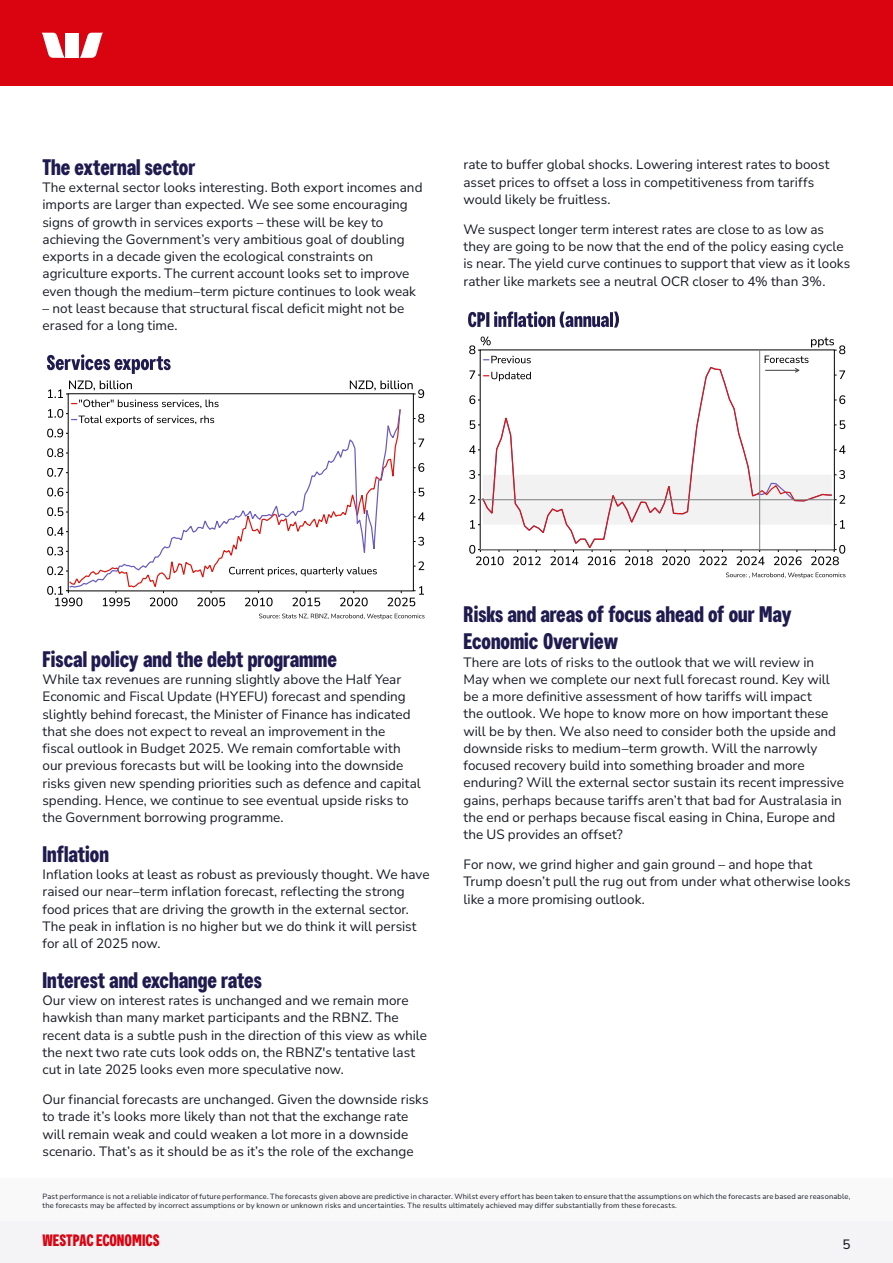
<style>
.page{position:relative;width:893px;height:1263px;background:#fff}
.page>*{position:absolute;margin:0;border:0;box-sizing:border-box;transform-origin:0 0}
.SUBHEAD_1{font:700 22.5px/27px "Westpac";color:#1f1b4f}
.t1{font:700 16.5px "Westpac";color:#da0310}
.P1_Body_copy{font:200 13.5px/17.2px "Nunito Sans 12 pt";color:#181b25}
.t2{font:200 7.5px/9px "Nunito Sans 12 pt";letter-spacing:.025em;color:#181b25}
</style>
<div class="page">
<div style="left:0;top:0;width:893px;height:85px;background:#da0310"></div>
<div style="left:0;top:1220px;width:893px;height:43px;background:#f4f4f6"></div>
<div style="left:0;top:1178px;width:893px;height:42px;background:#f9f9fa"></div>
<svg style="left:42px;top:33px;width:23px;height:25px"></svg>
<svg style="left:80px;top:33px;width:23px;height:25px"></svg>
<div style="left:66px;top:33px;width:13px;height:25px;background:#fff"></div>
<svg style="left:47px;top:354px;width:124px;height:20px"></svg>
<svg style="left:70px;top:409px;width:331px;height:179px"></svg>
<svg style="left:229px;top:567px;width:148px;height:9px"></svg>
<svg style="left:47px;top:566px;width:21px;height:9px"></svg>
<svg style="left:47px;top:547px;width:21px;height:8px"></svg>
<svg style="left:47px;top:527px;width:21px;height:9px"></svg>
<svg style="left:47px;top:507px;width:21px;height:9px"></svg>
<svg style="left:47px;top:488px;width:21px;height:8px"></svg>
<svg style="left:47px;top:468px;width:21px;height:9px"></svg>
<svg style="left:47px;top:448px;width:21px;height:9px"></svg>
<svg style="left:47px;top:380px;width:172px;height:57px"></svg>
<svg style="left:414px;top:561px;width:10px;height:9px"></svg>
<svg style="left:414px;top:537px;width:10px;height:9px"></svg>
<svg style="left:414px;top:512px;width:10px;height:9px"></svg>
<svg style="left:414px;top:488px;width:10px;height:8px"></svg>
<svg style="left:414px;top:463px;width:10px;height:9px"></svg>
<svg style="left:414px;top:439px;width:10px;height:8px"></svg>
<svg style="left:414px;top:414px;width:10px;height:9px"></svg>
<svg style="left:350px;top:380px;width:74px;height:18px"></svg>
<svg style="left:47px;top:586px;width:35px;height:20px"></svg>
<svg style="left:103px;top:591px;width:27px;height:15px"></svg>
<svg style="left:150px;top:591px;width:27px;height:15px"></svg>
<svg style="left:197px;top:591px;width:28px;height:15px"></svg>
<svg style="left:245px;top:591px;width:28px;height:15px"></svg>
<svg style="left:292px;top:591px;width:28px;height:15px"></svg>
<svg style="left:340px;top:591px;width:28px;height:15px"></svg>
<svg style="left:387px;top:586px;width:37px;height:20px"></svg>
<svg style="left:259px;top:614px;width:165px;height:5px"></svg>
<svg style="left:468px;top:311px;width:151px;height:17px"></svg>
<svg style="left:494px;top:366px;width:267px;height:104px"></svg>
<hr style="left:759px;top:350px;width:1px;height:200px;background:#7f7f7f">
<svg style="left:469px;top:445px;width:11px;height:9px"></svg>
<svg style="left:470px;top:420px;width:10px;height:9px"></svg>
<svg style="left:469px;top:395px;width:11px;height:9px"></svg>
<svg style="left:469px;top:370px;width:62px;height:11px"></svg>
<svg style="left:469px;top:336px;width:62px;height:27px"></svg>
<svg style="left:834px;top:445px;width:11px;height:9px"></svg>
<svg style="left:834px;top:420px;width:11px;height:9px"></svg>
<svg style="left:834px;top:395px;width:11px;height:9px"></svg>
<svg style="left:765px;top:337px;width:80px;height:42px"></svg>
<svg style="left:469px;top:470px;width:376px;height:95px"></svg>
<svg style="left:726px;top:572px;width:119px;height:6px"></svg>
<p class="SUBHEAD_1" style="left:43px;top:153px;width:155px">The external sector</p>
<p class="P1_Body_copy" style="left:43px;top:178px;width:381px">The external sector looks interesting. Both export incomes and imports are larger than expected. We see some encouraging signs of growth in services exports – these will be key to achieving the Government’s very ambitious goal of doubling exports in a decade given the ecological constraints on agriculture exports. The current account looks set to improve even though the medium–term picture continues to look weak</p>
<p class="P1_Body_copy" style="left:43px;top:299px;width:363px">– not least because that structural fiscal deficit might not be erased for a long time.</p>
<p class="P1_Body_copy" style="left:463px;top:155px;width:368px">rate to buffer global shocks. Lowering interest rates to boost asset prices to offset a loss in competitiveness from tariffs would likely be fruitless.</p>
<p class="P1_Body_copy" style="left:463px;top:220px;width:388px">We suspect longer term interest rates are close to as low as they are going to be now that the end of the policy easing cycle is near. The yield curve continues to support that view as it looks rather like markets see a neutral OCR closer to 4% than 3%.</p>
<p class="SUBHEAD_1" style="left:43px;top:645px;width:296px">Fiscal policy and the debt programme</p>
<p class="P1_Body_copy" style="left:43px;top:670px;width:380px">While tax revenues are running slightly above the Half Year Economic and Fiscal Update (HYEFU) forecast and spending slightly behind forecast, the Minister of Finance has indicated that she does not expect to reveal an improvement in the<br>fiscal outlook in Budget 2025. We remain comfortable with our previous forecasts but will be looking into the downside risks given new spending priorities such as defence and capital spending. Hence, we continue to see eventual upside risks to the Government borrowing programme.</p>
<p class="SUBHEAD_1" style="left:43px;top:840px;width:68px">Inflation</p>
<p class="P1_Body_copy" style="left:43px;top:865px;width:388px">Inflation looks at least as robust as previously thought. We have raised our near–term inflation forecast, reflecting the strong food prices that are driving the growth in the external sector.<br>The peak in inflation is no higher but we do think it will persist for all of 2025 now.</p>
<p class="SUBHEAD_1" style="left:43px;top:966px;width:221px">Interest and exchange rates</p>
<p class="P1_Body_copy" style="left:43px;top:991px;width:386px">Our view on interest rates is unchanged and we remain more hawkish than many market participants and the RBNZ. The recent data is a subtle push in the direction of this view as while the next two rate cuts look odds on, the RBNZ's tentative last cut in late 2025 looks even more speculative now.</p>
<p class="P1_Body_copy" style="left:43px;top:1090px;width:388px">Our financial forecasts are unchanged. Given the downside risks to trade it’s looks more likely than not that the exchange rate will remain weak and could weaken a lot more in a downside scenario. That’s as it should be as it’s the role of the exchange</p>
<p class="SUBHEAD_1" style="left:463px;top:600px;width:330px">Risks and areas of focus ahead of our May<br>Economic Overview</p>
<p class="P1_Body_copy" style="left:463px;top:653px;width:382px">There are lots of risks to the outlook that we will review in<br>May when we complete our next full forecast round. Key will be a more definitive assessment of how tariffs will impact<br>the outlook. We hope to know more on how important these will be by then. We also need to consider both the upside and downside risks to medium–term growth. Will the narrowly focused recovery build into something broader and more enduring? Will the external sector sustain its recent impressive gains, perhaps because tariffs aren’t that bad for Australasia in the end or perhaps because fiscal easing in China, Europe and the US provides an offset?</p>
<p class="P1_Body_copy" style="left:463px;top:855px;width:388px">For now, we grind higher and gain ground – and hope that<br>Trump doesn’t pull the rug out from under what otherwise looks like a more promising outlook.</p>
<p class="t2" style="left:43px;top:1192px;width:809px">Past performance is not a reliable indicator of future performance. The forecasts given above are predictive in character. Whilst every effort has been taken to ensure that the assumptions on which the forecasts are based are reasonable, the forecasts may be affected by incorrect assumptions or by known or unknown risks and uncertainties. The results ultimately achieved may differ substantially from these forecasts.</p>
<p class="t1" style="left:43px;top:1230px;width:119px">WESTPAC ECONOMICS</p>
<p class="P1_Body_copy" style="left:842px;top:1235px;width:10px">5</p>
</div>
